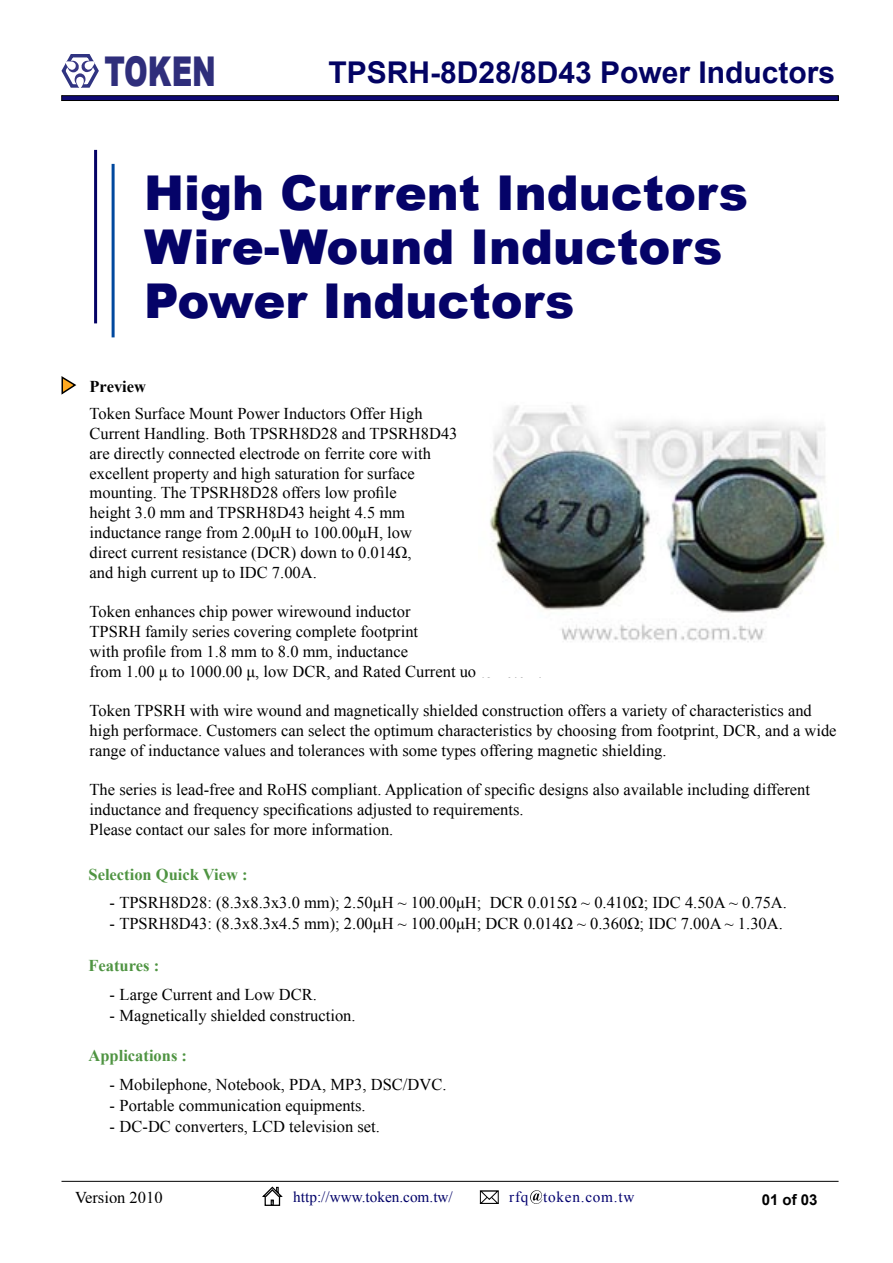
<style>
.page{position:relative;width:893px;height:1263px;background:#fff}
.page>*{position:absolute;margin:0;border:0;box-sizing:border-box;transform-origin:0 0}
.t1{font:900 48px/54px "Arial";color:#050368}
.t2{font:900 41.1px "Arial";color:#2f2e7b;scale:.69 1}
.t3{font:700 30px "Arial";color:#030363}
.t4{font:16.5px/19.8px "Times New Roman";color:#000}
.t5{font:700 16.5px "Times New Roman";color:#4f9442}
.t6{font:700 16.5px "Times New Roman";color:#000}
.t7{font:15.3px "Times New Roman";color:#010068}
.t8{font:15.3px "Times New Roman";letter-spacing:.05em;color:#03016f}
.t9{font:700 15px "Arial";color:#000}
</style>
<div class="page">
<hr style="left:62px;top:1181px;width:776px;height:1px;background:#000">
<div style="left:265px;top:1196px;width:15px;height:10px;border:1px solid #000"></div>
<svg style="left:262px;top:1186px;width:21px;height:19px"></svg>
<svg style="left:479px;top:1190px;width:20px;height:14px"></svg>
<svg style="left:530px;top:1190px;width:13px;height:14px"></svg>
<hr style="left:62px;top:96px;width:776px;height:4px;background:#0f0973">
<div style="left:62px;top:95px;width:776px;height:6px;border:1px solid #000"></div>
<hr style="left:94px;top:150px;width:3px;height:173px;background:#040265">
<hr style="left:112px;top:164px;width:3px;height:173px;background:#00489e">
<svg style="left:61px;top:54px;width:38px;height:34px"></svg>
<svg style="left:61px;top:376px;width:16px;height:19px"></svg>
<img style="left:490px;top:405px;width:349px;height:237px">
<h2 class="t2" style="left:105px;top:41px;width:163px">TOKEN</h2>
<h3 class="t3" style="left:328px;top:53px;width:508px">TPSRH-8D28/8D43 Power Inductors</h3>
<h1 class="t1" style="left:144px;top:165px;width:605px">High Current Inductors<br>Wire-Wound Inductors<br>Power Inductors</h1>
<p class="t6" style="left:90px;top:375px;width:58px">Preview</p>
<p class="t4" style="left:90px;top:403px;width:369px">Token Surface Mount Power Inductors Offer High Current Handling. Both TPSRH8D28 and TPSRH8D43 are directly connected electrode on ferrite core with excellent property and high saturation for surface mounting. The TPSRH8D28 offers low profile<br>height 3.0 mm and TPSRH8D43 height 4.5 mm inductance range from 2.00μH to 100.00μH, low<br>direct current resistance (DCR) down to 0.014Ω,<br>and high current up to IDC 7.00A.</p>
<p class="t4" style="left:90px;top:601px;width:454px">Token enhances chip power wirewound inductor<br>TPSRH family series covering complete footprint<br>with profile from 1.8 mm to 8.0 mm, inductance<br>from 1.00 μ to 1000.00 μ, low DCR, and Rated Current uo to 10.0A.</p>
<p class="t4" style="left:90px;top:700px;width:748px">Token TPSRH with wire wound and magnetically shielded construction offers a variety of characteristics and high performace. Customers can select the optimum characteristics by choosing from footprint, DCR, and a wide range of inductance values and tolerances with some types offering magnetic shielding.</p>
<p class="t4" style="left:90px;top:780px;width:722px">The series is lead-free and RoHS compliant. Application of specific designs also available including different inductance and frequency specifications adjusted to requirements.<br>Please contact our sales for more information.</p>
<p class="t5" style="left:88px;top:863px;width:161px">Selection Quick View :</p>
<p class="t4" style="left:110px;top:892px;width:679px">- TPSRH8D28: (8.3x8.3x3.0 mm); 2.50μH ~ 100.00μH; DCR 0.015Ω ~ 0.410Ω; IDC 4.50A ~ 0.75A.</p>
<p class="t4" style="left:110px;top:913px;width:675px">- TPSRH8D43: (8.3x8.3x4.5 mm); 2.00μH ~ 100.00μH; DCR 0.014Ω ~ 0.360Ω; IDC 7.00A ~ 1.30A.</p>
<p class="t5" style="left:88px;top:954px;width:72px">Features :</p>
<p class="t4" style="left:110px;top:984px;width:209px">- Large Current and Low DCR.</p>
<p class="t4" style="left:110px;top:1005px;width:248px">- Magnetically shielded construction.</p>
<p class="t5" style="left:88px;top:1044px;width:100px">Applications :</p>
<p class="t4" style="left:110px;top:1074px;width:338px">- Mobilephone, Notebook, PDA, MP3, DSC/DVC.</p>
<p class="t4" style="left:110px;top:1095px;width:258px">- Portable communication equipments.</p>
<p class="t4" style="left:110px;top:1116px;width:272px">- DC-DC converters, LCD television set.</p>
<p class="t4" style="left:75px;top:1187px;width:89px">Version 2010</p>
<p class="t7" style="left:293px;top:1187px;width:161px">http://www.token.com.tw/</p>
<p class="t8" style="left:509px;top:1186px;width:127px">rfq token.com.tw</p>
<p class="t9" style="left:762px;top:1190px;width:57px">01 of 03</p>
</div>
